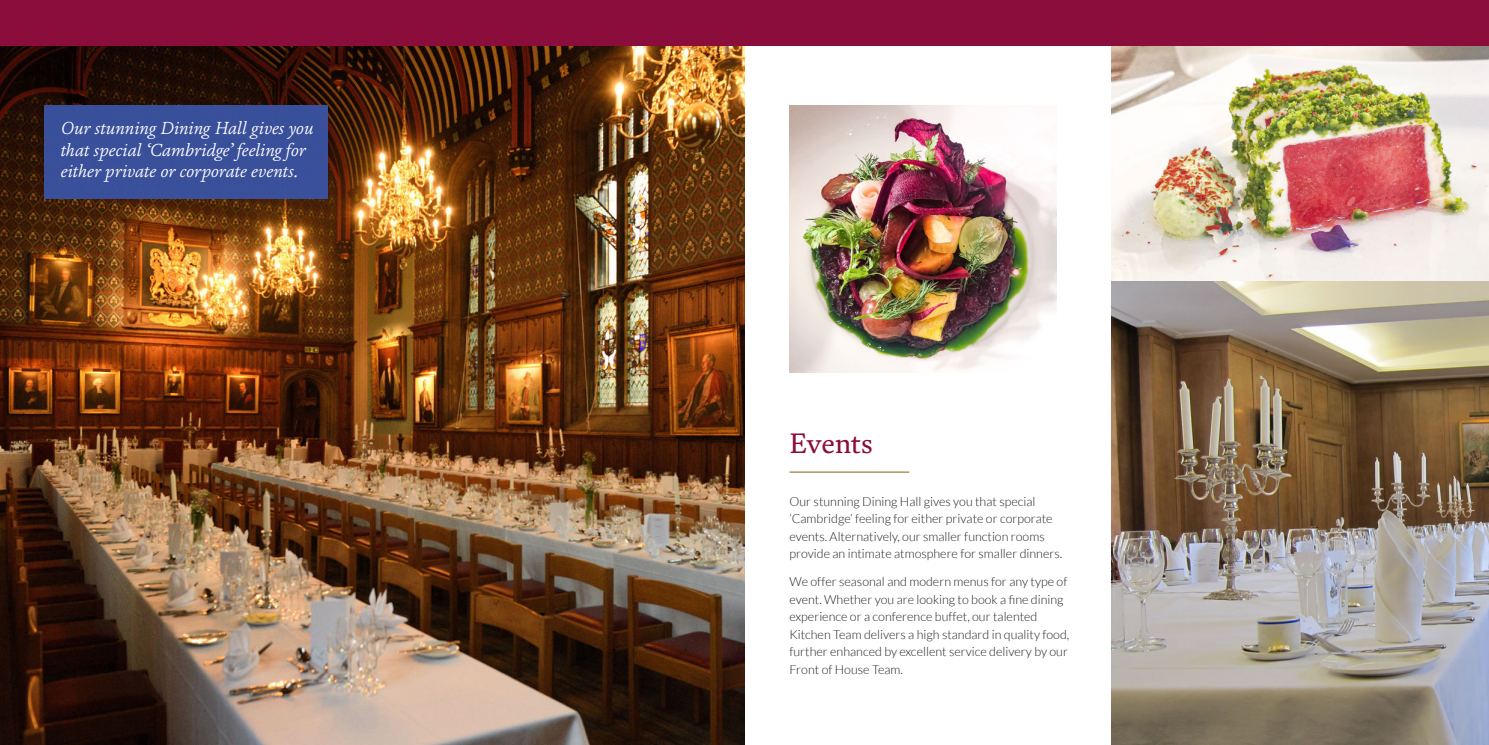
<style>
.page{position:relative;width:1489px;height:745px;background:#fff}
.page>*{position:absolute;margin:0;border:0;box-sizing:border-box;transform-origin:0 0}
.t1{font:28.75px "FS Brabo Pro";letter-spacing:-.015em;color:#8b0d3b}
.t2{font:italic 300 17.75px/21.4px "FS Brabo Pro";letter-spacing:-.005em;color:#fff}
.t3{font:300 12.5px/17.5px "Lato";color:#231f20}
</style>
<div class="page">
<img style="left:1111px;top:45px;width:377px;height:699px">
<img style="left:0;top:45px;width:744px;height:699px">
<div style="left:0;top:0;width:744px;height:45px;background:#8b0d3b"></div>
<div style="left:744px;top:0;width:744px;height:45px;background:#8b0d3b"></div>
<hr style="left:789px;top:471px;width:120px;height:1px;background:#a37f36">
<img style="left:789px;top:105px;width:267px;height:267px">
<div style="left:44px;top:105px;width:283px;height:93px;background:#394f9a"></div>
<p class="t2" style="left:61px;top:117px;width:254px">Our stunning Dining Hall gives you that special ‘Cambridge’ feeling for either private or corporate events.</p>
<p class="t1" style="left:789px;top:421px;width:85px">Events</p>
<p class="t3" style="left:789px;top:492px;width:274px">Our stunning Dining Hall gives you that special ‘Cambridge’ feeling for either private or corporate events. Alternatively, our smaller function rooms provide an intimate atmosphere for smaller dinners.</p>
<p class="t3" style="left:789px;top:572px;width:281px">We offer seasonal and modern menus for any type of event. Whether you are looking to book a fine dining experience or a conference buffet, our talented Kitchen Team delivers a high standard in quality food, further enhanced by excellent service delivery by our Front of House Team.</p>
</div>
